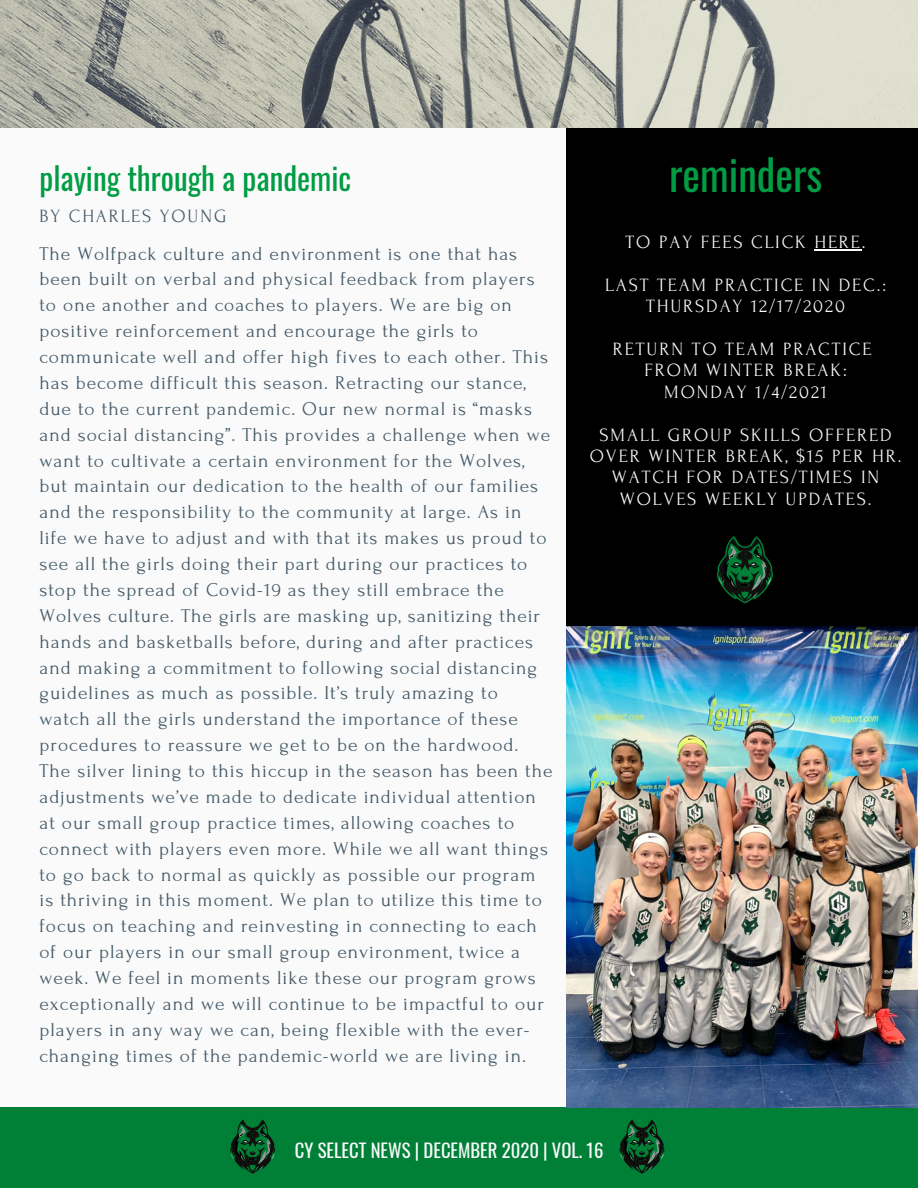
<style>
.page{position:relative;width:918px;height:1188px;background:#fafafa}
.page>*{position:absolute;margin:0;border:0;box-sizing:border-box;transform-origin:0 0}
.t1{font:42px "Oswald";color:#009d44}
.t2{font:31.2px "Oswald";color:#009d44}
.t3{font:19.5px/25.8px "Forum";letter-spacing:.05em;color:#435967}
.t4{font:18.75px/21.3px "Forum";letter-spacing:.1em;color:#fafafa;text-align:center}
.t5{font:18.6px "Oswald";color:#fafafa}
.t6{font:18.6px "Forum";letter-spacing:.1em;color:#435967}
</style>
<div class="page">
<div style="left:567px;top:104px;width:351px;height:585px;background:#000"></div>
<div style="left:0;top:1107px;width:918px;height:81px;background:#008037"></div>
<img style="left:567px;top:626px;width:351px;height:482px">
<img style="left:0;top:0;width:918px;height:127px">
<hr style="left:814px;top:249px;width:48px;height:1px;background:#fafafa">
<svg style="left:619px;top:1119px;width:46px;height:55px"></svg>
<svg style="left:230px;top:1119px;width:45px;height:55px"></svg>
<svg style="left:717px;top:536px;width:56px;height:67px"></svg>
<h2 class="t2" style="left:39px;top:154px;width:313px">playing through a pandemic</h2>
<p class="t6" style="left:39px;top:206px;width:188px">BY CHARLES YOUNG</p>
<p class="t3" style="left:39px;top:241px;width:515px">The Wolfpack culture and environment is one that has been built on verbal and physical feedback from players to one another and coaches to players. We are big on positive reinforcement and encourage the girls to communicate well and offer high fives to each other. This has become difficult this season. Retracting our stance, due to the current pandemic. Our new normal is “masks and social distancing”. This provides a challenge when we want to cultivate a certain environment for the Wolves, but maintain our dedication to the health of our families and the responsibility to the community at large. As in life we have to adjust and with that its makes us proud to see all the girls doing their part during our practices to stop the spread of Covid-19 as they still embrace the Wolves culture. The girls are masking up, sanitizing their hands and basketballs before, during and after practices and making a commitment to following social distancing guidelines as much as possible. It’s truly amazing to watch all the girls understand the importance of these procedures to reassure we get to be on the hardwood.<br>The silver lining to this hiccup in the season has been the adjustments we’ve made to dedicate individual attention at our small group practice times, allowing coaches to connect with players even more. While we all want things to go back to normal as quickly as possible our program is thriving in this moment. We plan to utilize this time to focus on teaching and reinvesting in connecting to each of our players in our small group environment, twice a week. We feel in moments like these our program grows exceptionally and we will continue to be impactful to our players in any way we can, being flexible with the ever&shy;changing times of the pandemic-world we are living in.</p>
<h1 class="t1" style="left:669px;top:142px;width:155px">reminders</h1>
<p class="t4" style="left:626px;top:232px;width:242px">TO PAY FEES CLICK HERE.</p>
<p class="t4" style="left:605px;top:275px;width:282px">LAST TEAM PRACTICE IN DEC.:<br>THURSDAY 12/17/2020</p>
<p class="t4" style="left:613px;top:339px;width:260px">RETURN TO TEAM PRACTICE<br>FROM WINTER BREAK:<br>MONDAY 1/4/2021</p>
<p class="t4" style="left:590px;top:424px;width:313px">SMALL GROUP SKILLS OFFERED<br>OVER WINTER BREAK, $15 PER HR.<br>WATCH FOR DATES/TIMES IN<br>WOLVES WEEKLY UPDATES.</p>
<p class="t5" style="left:295px;top:1136px;width:310px">CY SELECT NEWS | DECEMBER 2020 | VOL. 16</p>
</div>
